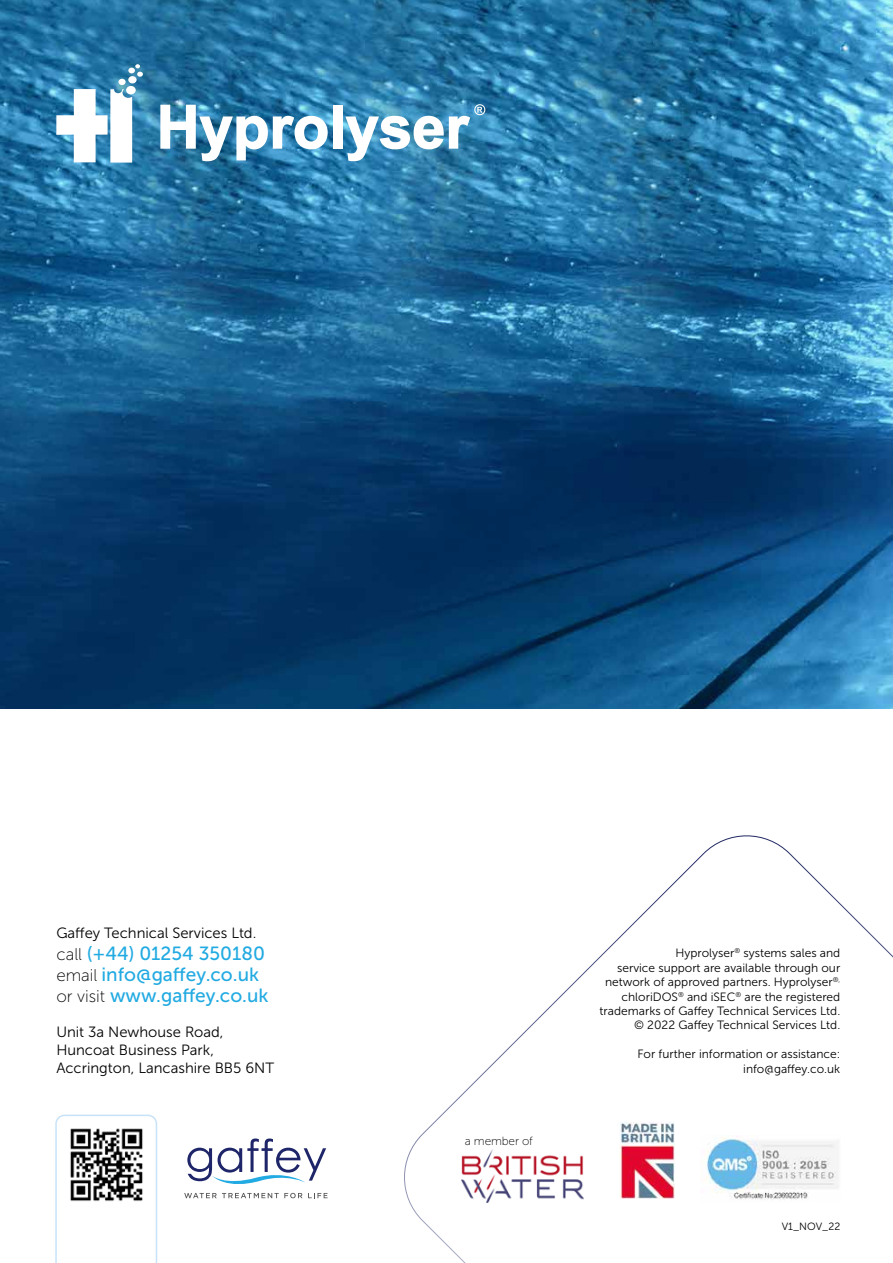
<style>
.page{position:relative;width:893px;height:1263px;background:#fff}
.page>*{position:absolute;margin:0;border:0;box-sizing:border-box;transform-origin:0 0}
.t1{font:19.05px/21.5px "Museo Sans 500";color:#22aae2}
.t2{font:14.85px/17.9px "Museo Sans 300";color:#000}
.t3{font:12px/14.4px "Museo Sans 300";color:#000;text-align:right}
.t4{font:11.85px "Museo Sans 100";letter-spacing:-.01em;color:#000}
.t5{font:10.5px "Museo Sans 300";color:#000}
.s1{font-family:"Museo Sans 100";font-size:16.95px;color:#000}
</style>
<div class="page">
<svg style="left:184px;top:1138px;width:144px;height:60px"></svg>
<svg style="left:55px;top:1114px;width:102px;height:149px"></svg>
<svg style="left:404px;top:835px;width:489px;height:428px"></svg>
<img style="left:620px;top:1121px;width:55px;height:78px">
<img style="left:461px;top:1149px;width:122px;height:53px">
<img style="left:700px;top:1135px;width:140px;height:67px">
<img style="left:0;top:0;width:893px;height:708px">
<div style="left:333px;top:105px;width:9px;height:44px;background:#fff"></div>
<svg style="left:160px;top:105px;width:168px;height:56px"></svg>
<svg style="left:56px;top:89px;width:76px;height:74px"></svg>
<div style="left:126px;top:86px;width:10px;height:8px;background:#fff;border-radius:50%"></div>
<div style="left:118px;top:79px;width:8px;height:6px;background:#fff;border-radius:50%"></div>
<div style="left:128px;top:76px;width:9px;height:7px;background:#fff;border-radius:50%"></div>
<svg style="left:128px;top:64px;width:15px;height:13px"></svg>
<svg style="left:345px;top:104px;width:140px;height:57px"></svg>
<p class="t2" style="left:56px;top:924px;width:202px">Gaffey Technical Services Ltd.</p>
<h1 class="t1" style="left:56px;top:942px;width:214px"><span class="s1">call</span> (+44) 01254 350180 <span class="s1">email</span> info@gaffey.co.uk <span class="s1">or visit</span> www.gaffey.co.uk</h1>
<p class="t2" style="left:56px;top:1023px;width:219px">Unit 3a Newhouse Road,<br>Huncoat Business Park,<br>Accrington, Lancashire BB5 6NT</p>
<p class="t4" style="left:465px;top:1135px;width:70px">a member of</p>
<p class="t3" style="left:600px;top:946px;width:242px">Hyprolyser<sup>®</sup> systems sales and<br>service support are available through our network of approved partners. Hyprolyser<sup>®, </sup>chloriDOS<sup>®</sup> and iSEC<sup>®</sup> are the registered trademarks of Gaffey Technical Services Ltd. © 2022 Gaffey Technical Services Ltd.</p>
<p class="t3" style="left:637px;top:1047px;width:204px">For further information or assistance: info@gaffey.co.uk</p>
<p class="t5" style="left:782px;top:1221px;width:60px">V1_NOV_22</p>
</div>
